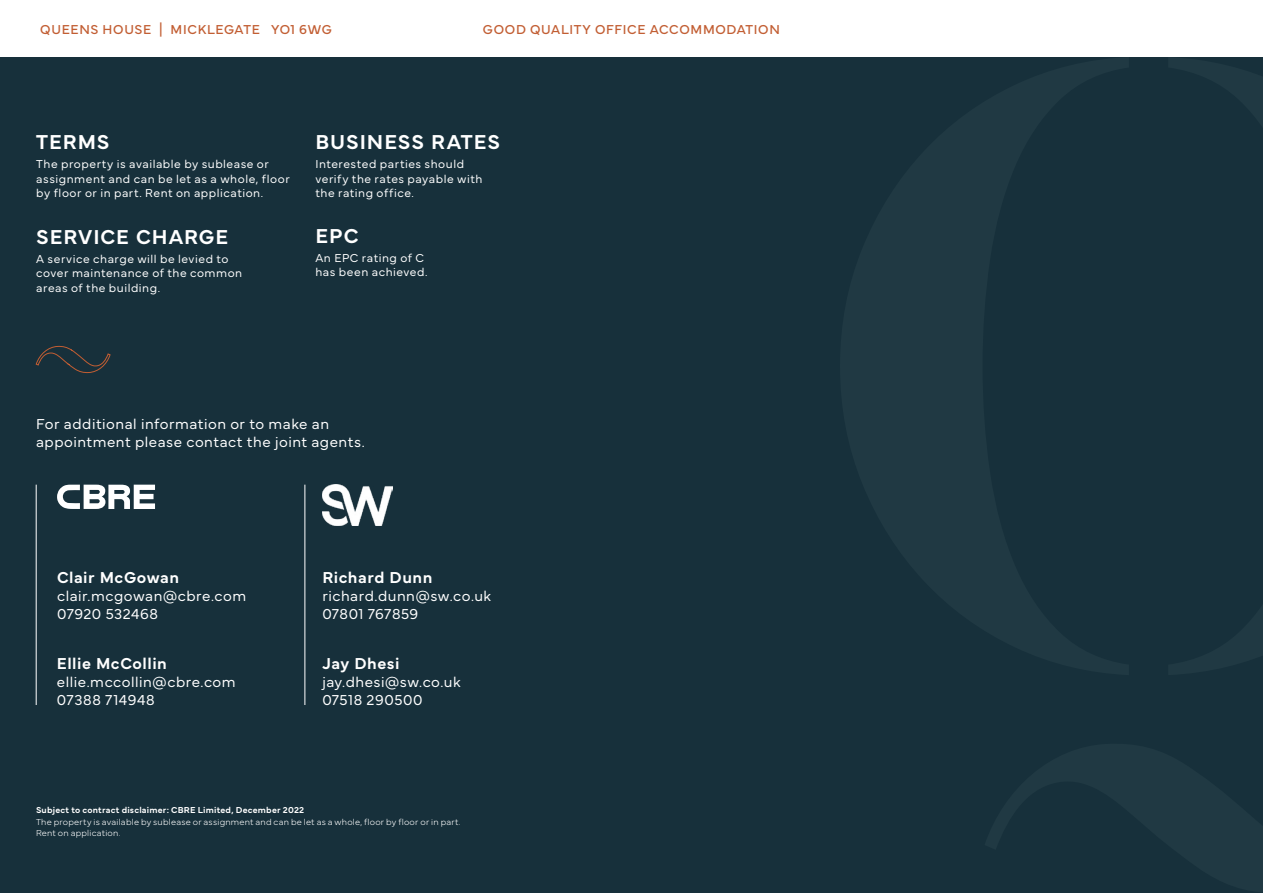
<style>
.page{position:relative;width:1263px;height:893px;background:#fff}
.page>*{position:absolute;margin:0;border:0;box-sizing:border-box;transform-origin:0 0}
.t1{font:600 21px "Mundial";letter-spacing:.045em;color:#fff}
.t2{font:600 16.5px "Mundial";letter-spacing:.03em;color:#fff}
.t3{font:300 15px/18px "Mundial";letter-spacing:.035em;color:#fff}
.t4{font:13.5px "Mundial";letter-spacing:.05em;color:#c25e33}
.t5{font:300 12px/14.4px "Mundial";letter-spacing:.045em;color:#fff}
.t6{font:100 9px/10.8px "Mundial";letter-spacing:.025em;color:#fff}
.t7{font:600 9px "Mundial";letter-spacing:.02em;color:#fff}
</style>
<div class="page">
<div style="left:0;top:57px;width:1263px;height:836px;background:#17303b"></div>
<svg style="left:57px;top:485px;width:98px;height:24px"></svg>
<img style="left:322px;top:485px;width:71px;height:40px">
<hr style="left:36px;top:485px;width:1px;height:220px;background:#fff">
<hr style="left:305px;top:485px;width:1px;height:220px;background:#fff">
<svg style="left:36px;top:346px;width:75px;height:27px"></svg>
<p class="t4" style="left:40px;top:19px;width:293px">QUEENS HOUSE | MICKLEGATE YO1 6WG</p>
<p class="t4" style="left:483px;top:19px;width:298px">GOOD QUALITY OFFICE ACCOMMODATION</p>
<h1 class="t1" style="left:36px;top:126px;width:75px">TERMS</h1>
<h1 class="t1" style="left:315px;top:126px;width:186px">BUSINESS RATES</h1>
<p class="t5" style="left:36px;top:156px;width:255px">The property is available by sublease or assignment and can be let as a whole, floor by floor or in part. Rent on application.</p>
<p class="t5" style="left:315px;top:156px;width:168px">Interested parties should verify the rates payable with the rating office.</p>
<h1 class="t1" style="left:36px;top:221px;width:193px">SERVICE CHARGE</h1>
<p class="t5" style="left:36px;top:251px;width:207px">A service charge will be levied to cover maintenance of the common areas of the building.</p>
<h1 class="t1" style="left:315px;top:220px;width:44px">EPC</h1>
<p class="t5" style="left:315px;top:250px;width:114px">An EPC rating of C has been achieved.</p>
<p class="t3" style="left:36px;top:414px;width:330px">For additional information or to make an appointment please contact the joint agents.</p>
<h2 class="t2" style="left:57px;top:565px;width:124px">Clair McGowan</h2>
<p class="t3" style="left:57px;top:586px;width:191px">clair.mcgowan@cbre.com<br>07920 532468</p>
<h2 class="t2" style="left:57px;top:650px;width:112px">Ellie McCollin</h2>
<p class="t3" style="left:57px;top:671px;width:180px">ellie.mccollin@cbre.com<br>07388 714948</p>
<h2 class="t2" style="left:322px;top:565px;width:112px">Richard Dunn</h2>
<p class="t3" style="left:322px;top:586px;width:170px">richard.dunn@sw.co.uk<br>07801 767859</p>
<h2 class="t2" style="left:322px;top:650px;width:79px">Jay Dhesi</h2>
<p class="t3" style="left:322px;top:671px;width:140px">jay.dhesi@sw.co.uk<br>07518 290500</p>
<p class="t7" style="left:36px;top:803px;width:270px">Subject to contract disclaimer: CBRE Limited, December 2022</p>
<p class="t6" style="left:36px;top:816px;width:426px">The property is available by sublease or assignment and can be let as a whole, floor by floor or in part.<br>Rent on application.</p>
</div>
